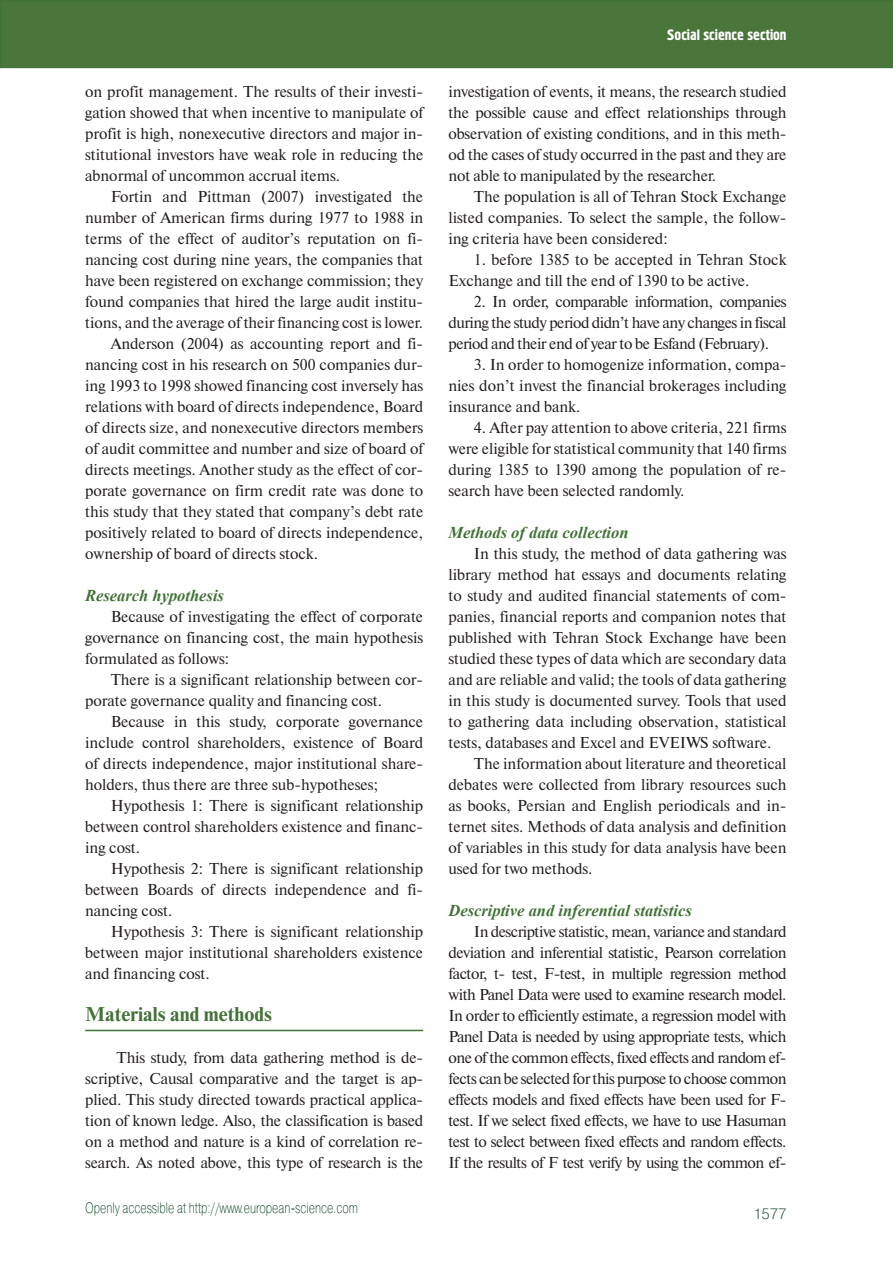
<style>
.page{position:relative;width:893px;height:1263px;background:#fff}
.page>*{position:absolute;margin:0;border:0;box-sizing:border-box;transform-origin:0 0}
.t1{font:700 18.75px "Newton C";color:#417236}
.t2{font:italic 700 16.5px "Times New Roman";color:#417236}
.t3{font:15.75px/21px "Newton C";color:#231f20;text-align:justify}
.t4{font:15px "Pragmatica Light C";color:#0b3e1f;scale:.75 1}
.t5{font:15px "Hermes C";color:#fff}
.t6{font:15px "Pragmatica Light C";color:#0b3e1f}
</style>
<div class="page">
<div style="left:1px;top:1px;width:891px;height:66px;background:#4a763b"></div>
<div style="left:0;top:0;width:893px;height:68px;border:2px solid #417236"></div>
<hr style="left:85px;top:1030px;width:338px;height:1px;background:#417236">
<p class="t3" style="left:85px;top:81px;width:340px">on profit management. The results of their investi&shy;gation showed that when incentive to manipulate of profit is high, nonexecutive directors and major in&shy;stitutional investors have weak role in reducing the abnormal of uncommon accrual items.</p>
<p class="t3" style="left:111px;top:186px;width:314px">Fortin and Pittman (2007) investigated the</p>
<p class="t3" style="left:85px;top:207px;width:340px">number of American firms during 1977 to 1988 in</p>
<p class="t3" style="left:85px;top:228px;width:340px">terms of the effect of auditor’s reputation on fi-</p>
<p class="t3" style="left:85px;top:249px;width:340px">nancing cost during nine years, the companies that</p>
<p class="t3" style="left:85px;top:270px;width:340px">have been registered on exchange commission; they</p>
<p class="t3" style="left:85px;top:291px;width:339px">found companies that hired the large audit institu-</p>
<p class="t3" style="left:85px;top:312px;width:339px">tions, and the average of their financing cost is lower.</p>
<p class="t3" style="left:111px;top:333px;width:314px">Anderson (2004) as accounting report and fi-</p>
<p class="t3" style="left:85px;top:354px;width:340px">nancing cost in his research on 500 companies dur-</p>
<p class="t3" style="left:85px;top:375px;width:340px">ing 1993 to 1998 showed financing cost inversely has</p>
<p class="t3" style="left:85px;top:396px;width:340px">relations with board of directs independence, Board</p>
<p class="t3" style="left:85px;top:417px;width:340px">of directs size, and nonexecutive directors members</p>
<p class="t3" style="left:85px;top:438px;width:340px">of audit committee and number and size of board of</p>
<p class="t3" style="left:85px;top:459px;width:340px">directs meetings. Another study as the effect of cor-</p>
<p class="t3" style="left:85px;top:480px;width:339px">porate governance on firm credit rate was done to</p>
<p class="t3" style="left:85px;top:501px;width:340px">this study that they stated that company’s debt rate</p>
<p class="t3" style="left:85px;top:522px;width:339px">positively related to board of directs independence,</p>
<p class="t3" style="left:85px;top:543px;width:235px">ownership of board of directs stock.</p>
<p class="t2" style="left:85px;top:584px;width:140px">Research hypothesis</p>
<p class="t3" style="left:85px;top:606px;width:340px;text-indent:26px">Because of investigating the effect of corporate governance on financing cost, the main hypothesis formulated as follows:</p>
<p class="t3" style="left:85px;top:669px;width:340px;text-indent:26px">There is a significant relationship between cor&shy;porate governance quality and financing cost.</p>
<p class="t3" style="left:85px;top:711px;width:340px;text-indent:26px">Because in this study, corporate governance include control shareholders, existence of Board of directs independence, major institutional share&shy;holders, thus there are three sub-hypotheses;</p>
<p class="t3" style="left:85px;top:795px;width:340px;text-indent:26px">Hypothesis 1: There is significant relationship between control shareholders existence and financ&shy;ing cost.</p>
<p class="t3" style="left:85px;top:858px;width:340px;text-indent:26px">Hypothesis 2: There is significant relationship between Boards of directs independence and fi&shy;nancing cost.</p>
<p class="t3" style="left:85px;top:921px;width:340px;text-indent:26px">Hypothesis 3: There is significant relationship between major institutional shareholders existence and financing cost.</p>
<p class="t1" style="left:85px;top:1003px;width:188px">Materials and methods</p>
<p class="t3" style="left:85px;top:1047px;width:340px;text-indent:31px">This study, from data gathering method is de&shy;scriptive, Causal comparative and the target is ap&shy;plied. This study directed towards practical applica&shy;tion of known ledge. Also, the classification is based on a method and nature is a kind of correlation re&shy;search. As noted above, this type of research is the</p>
<p class="t4" style="left:85px;top:1199px;width:365px">Openly accessible at http://www.european-science.com</p>
<p class="t5" style="left:667px;top:26px;width:121px">Social science section</p>
<p class="t3" style="left:448px;top:81px;width:340px">investigation of events, it means, the research studied the possible cause and effect relationships through observation of existing conditions, and in this meth&shy;od the cases of study occurred in the past and they are not able to manipulated by the researcher.</p>
<p class="t3" style="left:448px;top:186px;width:340px;text-indent:26px">The population is all of Tehran Stock Exchange listed companies. To select the sample, the follow&shy;ing criteria have been considered:</p>
<p class="t3" style="left:448px;top:249px;width:340px;text-indent:26px">1. before 1385 to be accepted in Tehran Stock<br>Exchange and till the end of 1390 to be active.</p>
<p class="t3" style="left:448px;top:291px;width:340px;text-indent:26px">2. In order, comparable information, companies during the study period didn’t have any changes in fiscal period and their end of year to be Esfand (February).</p>
<p class="t3" style="left:448px;top:354px;width:340px;text-indent:26px">3. In order to homogenize information, compa&shy;nies don’t invest the financial brokerages including insurance and bank.</p>
<p class="t3" style="left:448px;top:417px;width:340px;text-indent:26px">4. After pay attention to above criteria, 221 firms were eligible for statistical community that 140 firms during 1385 to 1390 among the population of re&shy;search have been selected randomly.</p>
<p class="t2" style="left:448px;top:521px;width:182px">Methods of data collection</p>
<p class="t3" style="left:474px;top:543px;width:314px">In this study, the method of data gathering was</p>
<p class="t3" style="left:448px;top:564px;width:340px">library method hat essays and documents relating</p>
<p class="t3" style="left:448px;top:585px;width:340px">to study and audited financial statements of com-</p>
<p class="t3" style="left:448px;top:606px;width:340px">panies, financial reports and companion notes that</p>
<p class="t3" style="left:448px;top:627px;width:340px">published with Tehran Stock Exchange have been</p>
<p class="t3" style="left:448px;top:648px;width:340px">studied these types of data which are secondary data</p>
<p class="t3" style="left:448px;top:669px;width:339px">and are reliable and valid; the tools of data gathering</p>
<p class="t3" style="left:448px;top:690px;width:339px">in this study is documented survey. Tools that used</p>
<p class="t3" style="left:448px;top:711px;width:339px">to gathering data including observation, statistical</p>
<p class="t3" style="left:448px;top:732px;width:324px">tests, databases and Excel and EVEIWS software.</p>
<p class="t3" style="left:474px;top:753px;width:314px">The information about literature and theoretical</p>
<p class="t3" style="left:448px;top:774px;width:340px">debates were collected from library resources such</p>
<p class="t3" style="left:448px;top:795px;width:340px">as books, Persian and English periodicals and in-</p>
<p class="t3" style="left:448px;top:816px;width:340px">ternet sites. Methods of data analysis and definition</p>
<p class="t3" style="left:448px;top:837px;width:340px">of variables in this study for data analysis have been</p>
<p class="t3" style="left:448px;top:858px;width:146px">used for two methods.</p>
<p class="t2" style="left:448px;top:899px;width:245px">Descriptive and inferential statistics</p>
<p class="t3" style="left:448px;top:921px;width:340px;text-indent:26px">In descriptive statistic, mean, variance and standard deviation and inferential statistic, Pearson correlation factor, t- test, F-test, in multiple regression method with Panel Data were used to examine research model.<br>In order to efficiently estimate, a regression model with Panel Data is needed by using appropriate tests, which one of the common effects, fixed effects and random ef&shy;fects can be selected for this purpose to choose common effects models and fixed effects have been used for F&shy;test. If we select fixed effects, we have to use Hasuman test to select between fixed effects and random effects.<br>If the results of F test verify by using the common ef-</p>
<p class="t6" style="left:753px;top:1205px;width:35px">1577</p>
</div>
